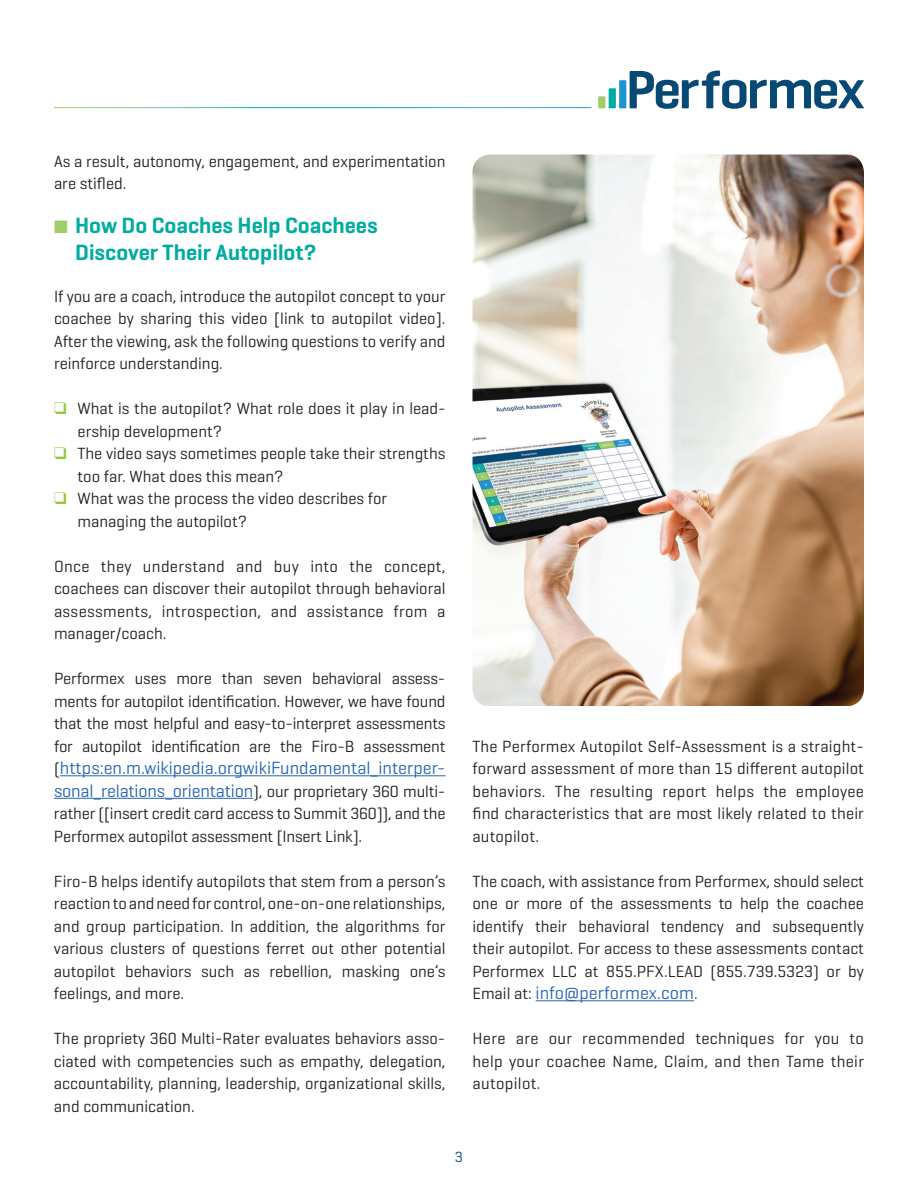
<style>
.page{position:relative;width:918px;height:1188px;background:#fff}
.page>*{position:absolute;margin:0;border:0;box-sizing:border-box;transform-origin:0 0}
.t1{font:600 22.5px/27px "Geogrotesque";color:#00aca2}
.t2{font:18px/22.5px "Geogrotesque";color:#2865b1}
.t3{font:16.5px/22.5px "Geogrotesque";color:#231f20;text-align:justify}
.t4{font:15px "Geogrotesque";color:#074874}
.s1{color:#9fce66}
.s2{color:#94c83c}
.s3{font-size:16.5px;color:#231f20}
</style>
<div class="page">
<svg style="left:598px;top:71px;width:266px;height:38px"></svg>
<hr style="left:60px;top:775px;width:385px;height:1px;background:#2865b1">
<hr style="left:54px;top:798px;width:199px;height:1px;background:#2865b1">
<hr style="left:536px;top:1000px;width:158px;height:1px;background:#2865b1">
<img style="left:472px;top:154px;width:392px;height:552px">
<p class="t3" style="left:54px;top:149px;width:393px">As a result, autonomy, engagement, and experimentation are stifled.</p>
<h1 class="t1" style="left:75px;top:211px;width:304px;text-indent:-21px"><span class="s1">■</span> How Do Coaches Help Coachees<br>Discover Their Autopilot?</h1>
<p class="t3" style="left:54px;top:284px;width:393px">If you are a coach, introduce the autopilot concept to your coachee by sharing this video [link to autopilot video].<br>After the viewing, ask the following questions to verify and reinforce understanding.</p>
<p class="t3" style="left:78px;top:397px;width:367px;text-indent:-24px"><span class="s2">❑</span> What is the autopilot? What role does it play in lead&shy;ership development?</p>
<p class="t3" style="left:78px;top:442px;width:369px;text-indent:-24px"><span class="s2">❑</span> The video says sometimes people take their strengths too far. What does this mean?</p>
<p class="t3" style="left:78px;top:487px;width:311px;text-indent:-24px"><span class="s2">❑</span> What was the process the video describes for managing the autopilot?</p>
<p class="t3" style="left:54px;top:554px;width:393px">Once they understand and buy into the concept, coachees can discover their autopilot through behavioral assessments, introspection, and assistance from a manager/coach.</p>
<p class="t3" style="left:54px;top:667px;width:393px">Performex uses more than seven behavioral assess&shy;ments for autopilot identification. However, we have found that the most helpful and easy-to-interpret assessments for autopilot identification are the Firo-B assessment</p>
<p class="t2" style="left:54px;top:756px;width:393px"><span class="s3">(</span>https:en.m.wikipedia.orgwikiFundamental_interper&shy;sonal_relations_orientation<span class="s3">), our proprietary 360 multi-</span></p>
<p class="t3" style="left:54px;top:802px;width:393px">rather ([insert credit card access to Summit 360]), and the<br>Performex autopilot assessment [Insert Link].</p>
<p class="t3" style="left:54px;top:869px;width:393px">Firo-B helps identify autopilots that stem from a person’s reaction to and need for control, one-on-one relationships, and group participation. In addition, the algorithms for various clusters of questions ferret out other potential autopilot behaviors such as rebellion, masking one’s feelings, and more.</p>
<p class="t3" style="left:54px;top:1027px;width:393px">The propriety 360 Multi-Rater evaluates behaviors asso&shy;ciated with competencies such as empathy, delegation, accountability, planning, leadership, organizational skills, and communication.</p>
<p class="t3" style="left:472px;top:734px;width:393px;text-align:left">The Performex Autopilot Self-Assessment is a straight&shy;forward assessment of more than 15 different autopilot behaviors. The resulting report helps the employee find characteristics that are most likely related to their autopilot.</p>
<p class="t3" style="left:472px;top:869px;width:393px">The coach, with assistance from Performex, should select one or more of the assessments to help the coachee identify their behavioral tendency and subsequently their autopilot. For access to these assessments contact Performex LLC at 855.PFX.LEAD (855.739.5323) or by</p>
<p class="t2" style="left:472px;top:981px;width:227px"><span class="s3">Email at:</span> info@performex.com<span class="s3">.</span></p>
<p class="t3" style="left:472px;top:1027px;width:393px">Here are our recommended techniques for you to help your coachee Name, Claim, and then Tame their autopilot.</p>
<p class="t4" style="left:455px;top:1147px;width:10px">3</p>
</div>
